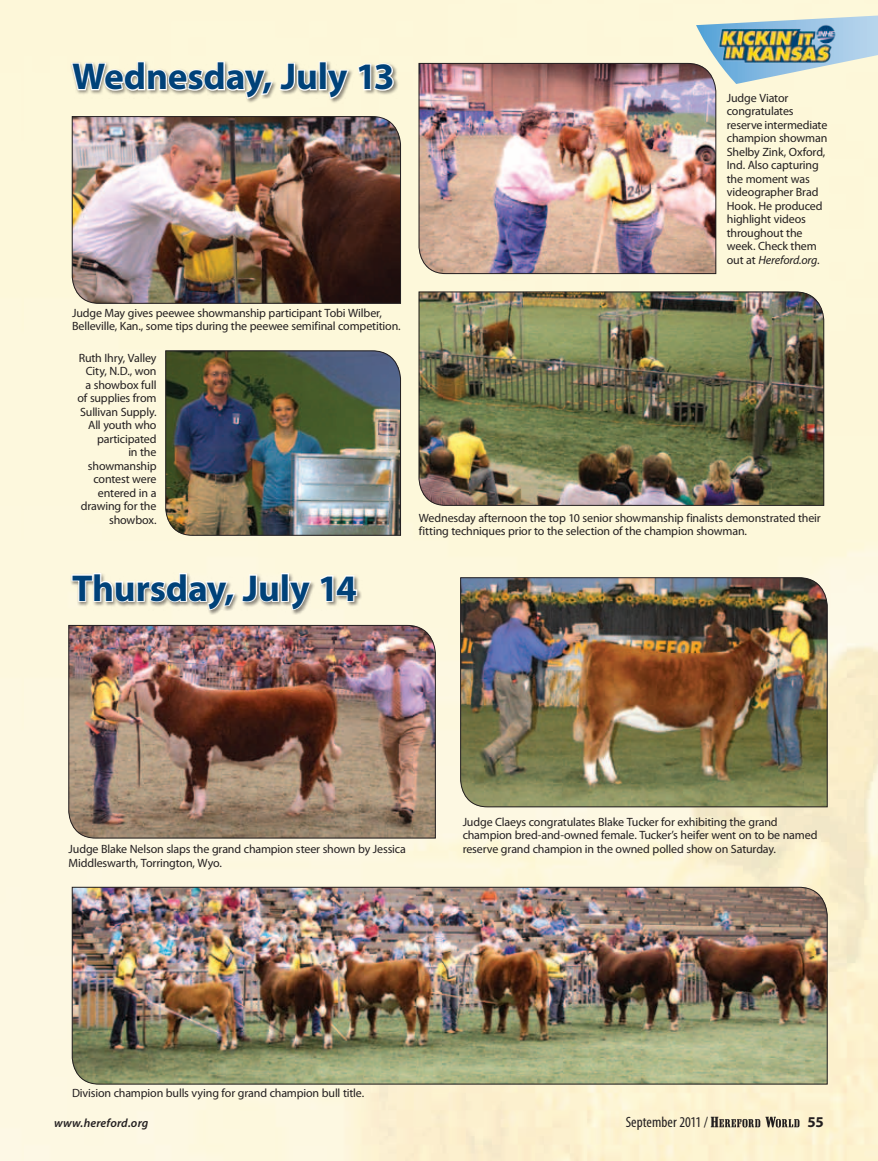
<style>
.page{position:relative;width:878px;height:1161px;background:#fff}
.page>*{position:absolute;margin:0;border:0;box-sizing:border-box;transform-origin:0 0}
.t1{font:700 37.5px "Myriad Pro";letter-spacing:-.005em;color:#004279}
.t2{font:condensed 15px "Myriad Pro";letter-spacing:.005em;color:#231f20}
.t3{font:700 15px "Myriad Pro";color:#231f20}
.t4{font:12px/13.5px "Myriad Pro";letter-spacing:-.015em;color:#231f20}
.t5{font:italic 600 12px "Myriad Pro";letter-spacing:.015em;color:#231f20}
.s1{font-style:italic}
</style>
<div class="page">
<img style="left:24px;top:0;width:854px;height:1161px">
<img style="left:696px;top:16px;width:182px;height:68px">
<div style="left:70px;top:61px;width:328px;height:43px;background:#231f20;opacity:.5"></div>
<svg style="left:70px;top:26px;width:248px;height:92px;background:#f2edd4"></svg>
<div style="left:319px;top:61px;width:8px;height:29px;border:2px solid #fff"></div>
<svg style="left:325px;top:68px;width:25px;height:32px"></svg>
<svg style="left:356px;top:62px;width:39px;height:30px"></svg>
<img style="left:72px;top:116px;width:329px;height:188px">
<img style="left:418px;top:63px;width:298px;height:211px">
<img style="left:165px;top:350px;width:236px;height:186px">
<img style="left:418px;top:292px;width:406px;height:214px">
<div style="left:70px;top:572px;width:292px;height:43px;background:#231f20;opacity:.5"></div>
<svg style="left:70px;top:572px;width:210px;height:39px"></svg>
<div style="left:281px;top:573px;width:8px;height:29px;border:2px solid #fff"></div>
<svg style="left:287px;top:579px;width:25px;height:32px"></svg>
<svg style="left:318px;top:574px;width:40px;height:29px"></svg>
<img style="left:72px;top:887px;width:755px;height:197px">
<img style="left:68px;top:625px;width:367px;height:213px">
<img style="left:460px;top:577px;width:367px;height:230px">
<svg style="left:710px;top:1117px;width:89px;height:10px"></svg>
<h1 class="t1" style="left:72px;top:56px;width:324px">Wednesday, July 13</h1>
<p class="t4" style="left:72px;top:306px;width:330px">Judge May gives peewee showmanship participant Tobi Wilber,<br>Belleville, Kan., some tips during the peewee semifinal competition.</p>
<p class="t4" style="left:77px;top:351px;width:80px;text-align:right">Ruth Ihry, Valley<br>City, N.D., won a showbox full of supplies from<br>Sullivan Supply.<br>All youth who participated<br>in the showmanship contest were entered in a drawing for the showbox.</p>
<h1 class="t1" style="left:72px;top:567px;width:286px">Thursday, July 14</h1>
<p class="t4" style="left:726px;top:91px;width:102px">Judge Viator congratulates reserve intermediate champion showman<br>Shelby Zink, Oxford,<br>Ind. Also capturing the moment was videographer Brad<br>Hook. He produced highlight videos throughout the week. Check them out at <span class="s1">Hereford.org</span>.</p>
<p class="t4" style="left:419px;top:511px;width:403px">Wednesday afternoon the top 10 senior showmanship finalists demonstrated their fitting techniques prior to the selection of the champion showman.</p>
<p class="t4" style="left:69px;top:843px;width:339px">Judge Blake Nelson slaps the grand champion steer shown by Jessica<br>Middleswarth, Torrington, Wyo.</p>
<p class="t4" style="left:462px;top:815px;width:356px">Judge Claeys congratulates Blake Tucker for exhibiting the grand champion bred-and-owned female. Tucker’s heifer went on to be named reserve grand champion in the owned polled show on Saturday.</p>
<p class="t4" style="left:72px;top:1086px;width:294px">Division champion bulls vying for grand champion bull title.</p>
<p class="t5" style="left:54px;top:1117px;width:96px">www.hereford.org</p>
<p class="t2" style="left:625px;top:1114px;width:84px">September 2011 /</p>
<p class="t3" style="left:807px;top:1114px;width:18px">55</p>
</div>
